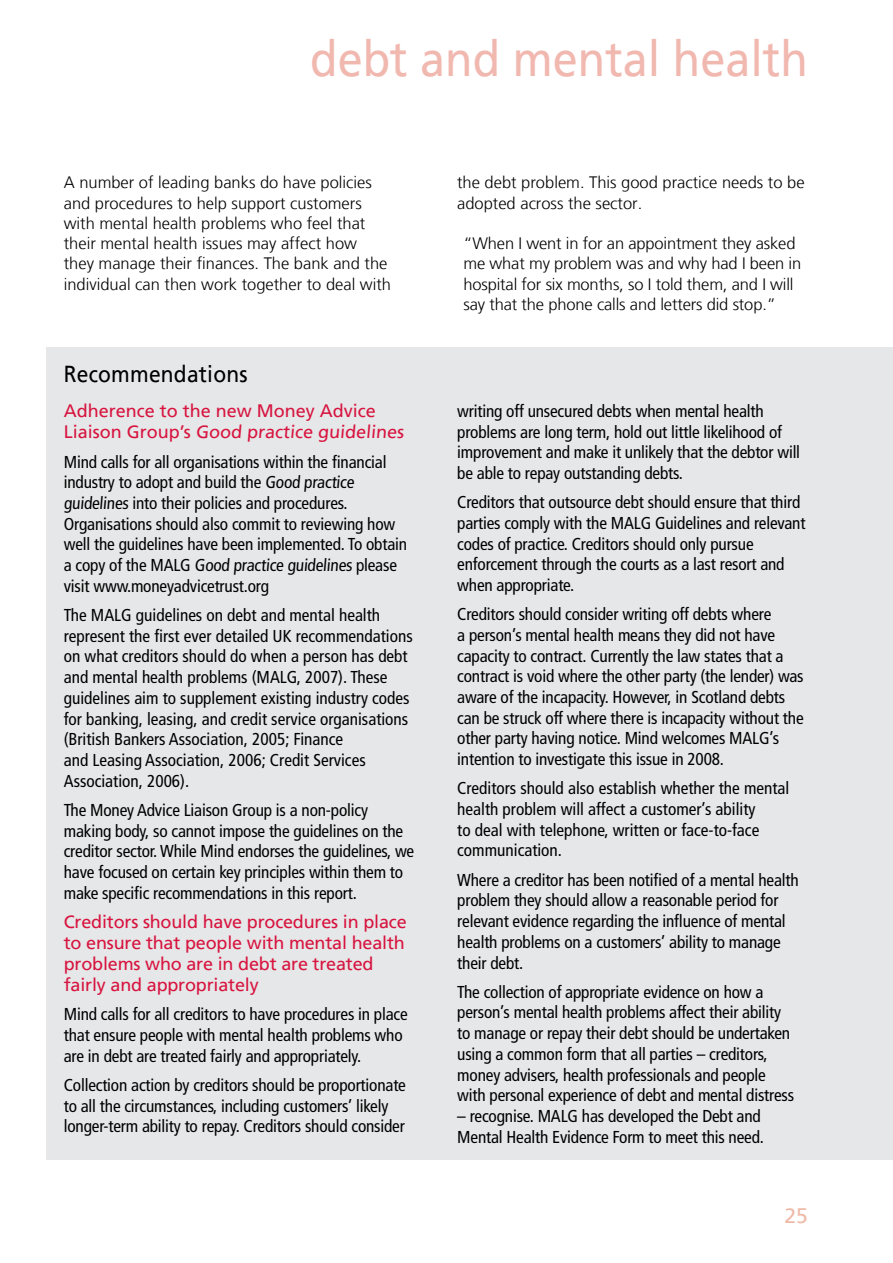
<style>
.page{position:relative;width:893px;height:1263px;background:#fff}
.page>*{position:absolute;margin:0;border:0;box-sizing:border-box;transform-origin:0 0}
.t1{font:49.5px "Frutiger LT";color:#f1b8b0;scale:.91 1}
.t2{font:23.1px "Frutiger LT";letter-spacing:.01em;color:#000;scale:.91 1}
.t3{font:21px "Frutiger LT";color:#eebaa7}
.t4{font:18px/21px "Frutiger LT";letter-spacing:-.01em;color:#d7143f}
.t5{font:condensed 17.25px/20.7px "Frutiger LT";letter-spacing:-.01em;color:#000}
.t6{font:300 16.5px/20.2px "Frutiger LT";color:#000}
</style>
<div class="page">
<div style="left:47px;top:348px;width:846px;height:812px;background:#e6e7e8"></div>
<p class="t1" style="left:310px;top:30px;width:548px">debt and mental health</p>
<p class="t6" style="left:64px;top:173px;width:329px">A number of leading banks do have policies and procedures to help support customers with mental health problems who feel that their mental health issues may affect how they manage their finances. The bank and the individual can then work together to deal with</p>
<p class="t6" style="left:457px;top:173px;width:349px">the debt problem. This good practice needs to be adopted across the sector.</p>
<p class="t6" style="left:463px;top:233px;width:339px">“When I went in for an appointment they asked me what my problem was and why had I been in hospital for six months, so I told them, and I will say that the phone calls and letters did stop.”</p>
<p class="t2" style="left:64px;top:361px;width:203px">Recommendations</p>
<p class="t4" style="left:64px;top:401px;width:343px">Adherence to the new Money Advice<br>Liaison Group’s Good practice guidelines</p>
<p class="t5" style="left:64px;top:451px;width:345px">Mind calls for all organisations within the financial industry to adopt and build the Good practice guidelines into their policies and procedures.<br>Organisations should also commit to reviewing how well the guidelines have been implemented. To obtain a copy of the MALG Good practice guidelines please visit www.moneyadvicetrust.org</p>
<p class="t5" style="left:64px;top:605px;width:350px">The MALG guidelines on debt and mental health represent the first ever detailed UK recommendations on what creditors should do when a person has debt and mental health problems (MALG, 2007). These guidelines aim to supplement existing industry codes for banking, leasing, and credit service organisations (British Bankers Association, 2005; Finance<br>and Leasing Association, 2006; Credit Services Association, 2006).</p>
<p class="t5" style="left:64px;top:800px;width:352px">The Money Advice Liaison Group is a non-policy making body, so cannot impose the guidelines on the creditor sector. While Mind endorses the guidelines, we have focused on certain key principles within them to make specific recommendations in this report.</p>
<p class="t4" style="left:64px;top:911px;width:344px">Creditors should have procedures in place to ensure that people with mental health problems who are in debt are treated fairly and appropriately</p>
<p class="t5" style="left:64px;top:1004px;width:345px">Mind calls for all creditors to have procedures in place that ensure people with mental health problems who are in debt are treated fairly and appropriately.</p>
<p class="t5" style="left:64px;top:1075px;width:344px">Collection action by creditors should be proportionate to all the circumstances, including customers’ likely longer-term ability to repay. Creditors should consider</p>
<p class="t5" style="left:457px;top:401px;width:344px">writing off unsecured debts when mental health problems are long term, hold out little likelihood of improvement and make it unlikely that the debtor will be able to repay outstanding debts.</p>
<p class="t5" style="left:457px;top:492px;width:350px">Creditors that outsource debt should ensure that third parties comply with the MALG Guidelines and relevant codes of practice. Creditors should only pursue enforcement through the courts as a last resort and when appropriate.</p>
<p class="t5" style="left:457px;top:604px;width:348px">Creditors should consider writing off debts where<br>a person’s mental health means they did not have capacity to contract. Currently the law states that a contract is void where the other party (the lender) was aware of the incapacity. However, in Scotland debts can be struck off where there is incapacity without the other party having notice. Mind welcomes MALG’s intention to investigate this issue in 2008.</p>
<p class="t5" style="left:457px;top:778px;width:334px">Creditors should also establish whether the mental health problem will affect a customer’s ability<br>to deal with telephone, written or face-to-face communication.</p>
<p class="t5" style="left:457px;top:869px;width:343px">Where a creditor has been notified of a mental health problem they should allow a reasonable period for relevant evidence regarding the influence of mental health problems on a customers’ ability to manage their debt.</p>
<p class="t5" style="left:457px;top:981px;width:338px">The collection of appropriate evidence on how a person’s mental health problems affect their ability to manage or repay their debt should be undertaken using a common form that all parties – creditors, money advisers, health professionals and people with personal experience of debt and mental distress</p>
<p class="t5" style="left:457px;top:1106px;width:308px">– recognise. MALG has developed the Debt and<br>Mental Health Evidence Form to meet this need.</p>
<p class="t3" style="left:785px;top:1204px;width:25px">25</p>
</div>
